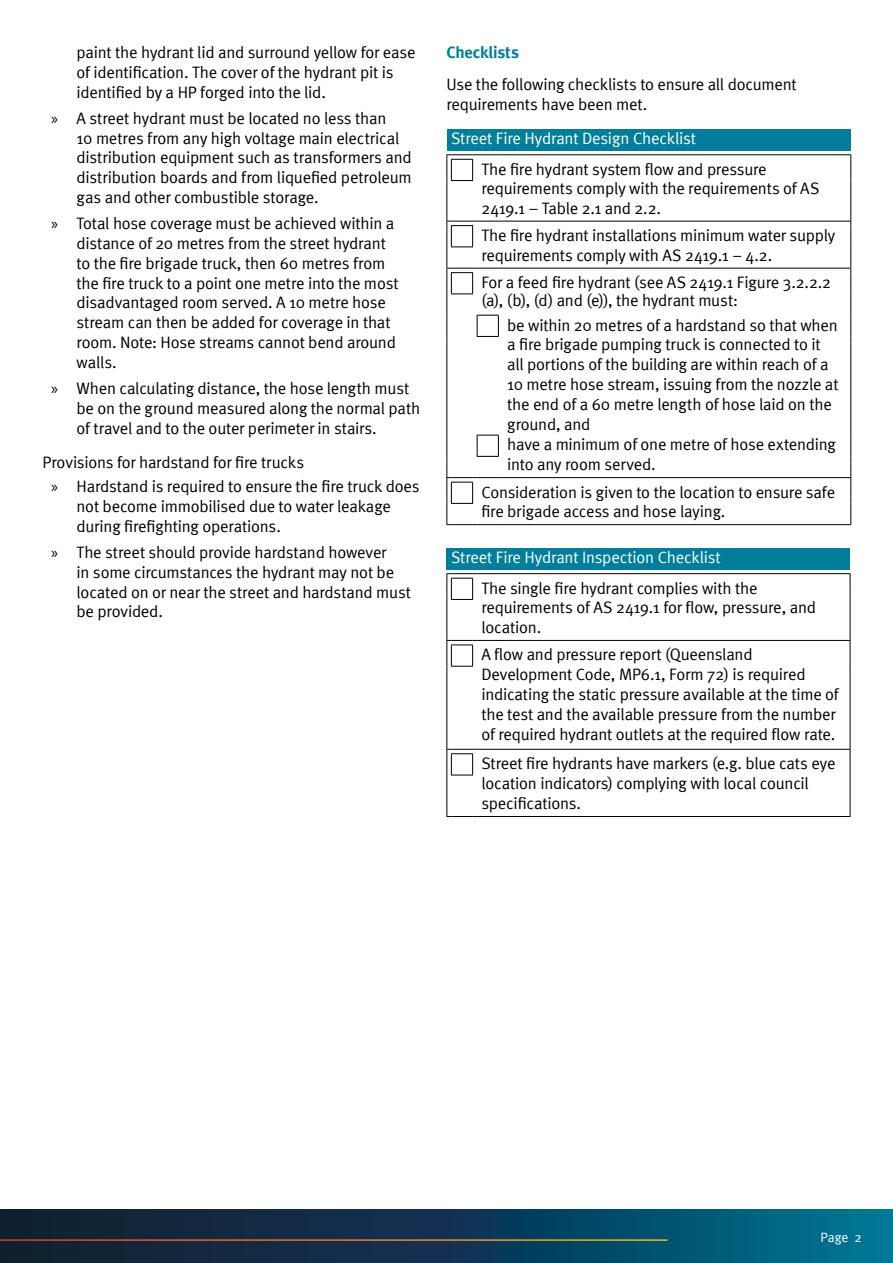
<style>
.page{position:relative;width:893px;height:1263px;background:#fff}
.page>*{position:absolute;margin:0;border:0;box-sizing:border-box;transform-origin:0 0}
.t1{font:16.5px/19.8px "Meta Normal";letter-spacing:-.015em;color:#000}
.t2{font:16.5px "Meta Normal";letter-spacing:-.005em;color:#fff}
.t3{font:700 16.5px "Meta";letter-spacing:-.01em;color:#007e9c}
.t4{font:13.5px "Meta Normal";color:#fff}
.s1{font-family:"Myriad Pro"}
</style>
<div class="page">
<svg style="left:0;top:1210px;width:893px;height:53px;background:#0a3e5a"></svg>
<hr style="left:0;top:1239px;width:667px;height:2px;background:#fff">
<div style="left:447px;top:129px;width:404px;height:21px;background:#007e9c"></div>
<svg style="left:850px;top:155px;width:1px;height:26px"></svg>
<hr style="left:850px;top:181px;width:1px;height:40px;background:#000">
<hr style="left:503px;top:154px;width:348px;height:1px;background:#000">
<svg style="left:446px;top:154px;width:57px;height:27px"></svg>
<hr style="left:446px;top:181px;width:1px;height:40px;background:#000">
<hr style="left:503px;top:221px;width:348px;height:1px;background:#000">
<hr style="left:503px;top:268px;width:348px;height:1px;background:#000">
<svg style="left:850px;top:221px;width:1px;height:115px"></svg>
<hr style="left:850px;top:336px;width:1px;height:99px;background:#000">
<hr style="left:446px;top:336px;width:1px;height:99px;background:#000">
<svg style="left:850px;top:435px;width:1px;height:89px"></svg>
<svg style="left:446px;top:221px;width:57px;height:116px"></svg>
<hr style="left:503px;top:477px;width:348px;height:1px;background:#000">
<hr style="left:503px;top:524px;width:348px;height:1px;background:#000">
<svg style="left:446px;top:435px;width:57px;height:90px"></svg>
<div style="left:447px;top:548px;width:403px;height:21px;background:#007e9c"></div>
<hr style="left:477px;top:573px;width:373px;height:1px;background:#000">
<svg style="left:446px;top:573px;width:31px;height:27px"></svg>
<svg style="left:850px;top:574px;width:1px;height:25px"></svg>
<hr style="left:850px;top:599px;width:1px;height:41px;background:#000">
<hr style="left:446px;top:599px;width:1px;height:41px;background:#000">
<hr style="left:477px;top:640px;width:373px;height:1px;background:#000">
<svg style="left:446px;top:640px;width:31px;height:27px"></svg>
<svg style="left:850px;top:641px;width:1px;height:25px"></svg>
<hr style="left:850px;top:666px;width:1px;height:83px;background:#000">
<hr style="left:446px;top:666px;width:1px;height:83px;background:#000">
<hr style="left:477px;top:749px;width:373px;height:1px;background:#000">
<svg style="left:446px;top:749px;width:31px;height:27px"></svg>
<svg style="left:850px;top:750px;width:1px;height:25px"></svg>
<hr style="left:850px;top:775px;width:1px;height:41px;background:#000">
<hr style="left:477px;top:816px;width:373px;height:1px;background:#000">
<hr style="left:446px;top:775px;width:1px;height:41px;background:#000">
<svg style="left:446px;top:816px;width:31px;height:1px"></svg>
<p class="t1" style="left:77px;top:42px;width:341px">paint the hydrant lid and surround yellow for ease of identification. The cover of the hydrant pit is identified by a HP forged into the lid.</p>
<p class="t1" style="left:77px;top:108px;width:337px;text-indent:-26px"><span class="s1">»</span> A street hydrant must be located no less than<br>10 metres from any high voltage main electrical distribution equipment such as transformers and distribution boards and from liquefied petroleum gas and other combustible storage.</p>
<p class="t1" style="left:77px;top:213px;width:323px;text-indent:-26px"><span class="s1">»</span> Total hose coverage must be achieved within a distance of 20 metres from the street hydrant to the fire brigade truck, then 60 metres from the fire truck to a point one metre into the most disadvantaged room served. A 10 metre hose stream can then be added for coverage in that room. Note: Hose streams cannot bend around walls.</p>
<p class="t1" style="left:77px;top:378px;width:345px;text-indent:-26px"><span class="s1">»</span> When calculating distance, the hose length must be on the ground measured along the normal path of travel and to the outer perimeter in stairs.</p>
<p class="t1" style="left:51px;top:450px;width:370px;line-height:24px;text-indent:-8px">Provisions for hardstand for fire trucks<br><span class="s1">»</span> Hardstand is required to ensure the fire truck does</p>
<p class="t1" style="left:77px;top:496px;width:316px">not become immobilised due to water leakage during firefighting operations.</p>
<p class="t1" style="left:77px;top:542px;width:336px;text-indent:-26px"><span class="s1">»</span> The street should provide hardstand however<br>in some circumstances the hydrant may not be located on or near the street and hardstand must be provided.</p>
<p class="t3" style="left:446px;top:42px;width:74px">Checklists</p>
<p class="t1" style="left:446px;top:75px;width:352px">Use the following checklists to ensure all document requirements have been met.</p>
<p class="t2" style="left:451px;top:129px;width:246px">Street Fire Hydrant Design Checklist</p>
<p class="t1" style="left:481px;top:159px;width:340px">The fire hydrant system flow and pressure requirements comply with the requirements of AS<br>2419.1 – Table 2.1 and 2.2.</p>
<p class="t1" style="left:481px;top:225px;width:355px">The fire hydrant installations minimum water supply requirements comply with AS 2419.1 – 4.2.</p>
<p class="t1" style="left:481px;top:273px;width:351px;line-height:18px">For a feed fire hydrant (see AS 2419.1 Figure 3.2.2.2 (a), (b), (d) and (e)), the hydrant must:</p>
<p class="t1" style="left:507px;top:315px;width:333px">be within 20 metres of a hardstand so that when a fire brigade pumping truck is connected to it all portions of the building are within reach of a 10 metre hose stream, issuing from the nozzle at the end of a 60 metre length of hose laid on the ground, and<br>have a minimum of one metre of hose extending into any room served.</p>
<p class="t1" style="left:481px;top:482px;width:355px">Consideration is given to the location to ensure safe fire brigade access and hose laying.</p>
<p class="t2" style="left:451px;top:548px;width:271px">Street Fire Hydrant Inspection Checklist</p>
<p class="t1" style="left:481px;top:578px;width:336px">The single fire hydrant complies with the requirements of AS 2419.1 for flow, pressure, and location.</p>
<p class="t1" style="left:481px;top:644px;width:359px">A flow and pressure report (Queensland Development Code, MP6.1, Form 72) is required indicating the static pressure available at the time of the test and the available pressure from the number of required hydrant outlets at the required flow rate.</p>
<p class="t1" style="left:481px;top:753px;width:356px">Street fire hydrants have markers (e.g. blue cats eye location indicators) complying with local council specifications.</p>
<p class="t4" style="left:821px;top:1230px;width:43px">Page 2</p>
</div>
